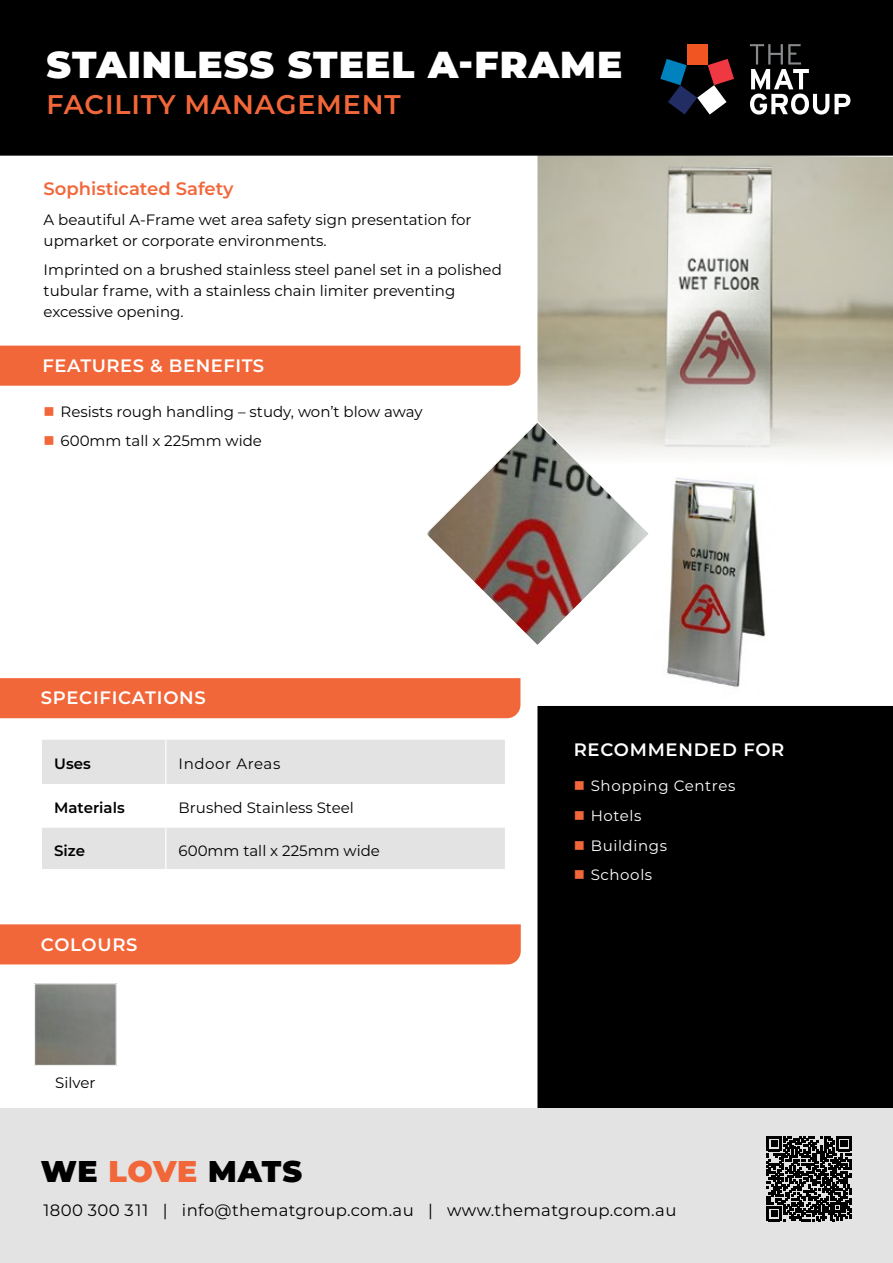
<style>
.page{position:relative;width:893px;height:1263px;background:#fff}
.page>*{position:absolute;margin:0;border:0;box-sizing:border-box;transform-origin:0 0}
.t1{font:900 37.5px "Montserrat";letter-spacing:.03em;color:#fff}
.t2{font:900 30px "Montserrat";letter-spacing:.015em;color:#000}
.t3{font:600 27px "Montserrat";letter-spacing:.03em;color:#f26739}
.t4{font:600 18px "Montserrat";letter-spacing:.035em;color:#fff}
.t5{font:600 18px "Montserrat";color:#f26739}
.t6{font:16.5px "Montserrat";letter-spacing:.02em;color:#000}
.t7{font:15px/21px "Montserrat";color:#000}
.t8{font:15px "Montserrat";letter-spacing:.04em;color:#fff}
.t9{font:600 15px "Montserrat";color:#000}
.t10{font:15px "Montserrat";letter-spacing:.04em;color:#000}
.s1{color:#f26739}
</style>
<div class="page">
<img style="left:537px;top:156px;width:356px;height:299px">
<img style="left:667px;top:477px;width:99px;height:211px">
<div style="left:42px;top:740px;width:463px;height:44px;background:#e3e3e4"></div>
<div style="left:42px;top:828px;width:123px;height:41px;background:#e3e3e4"></div>
<div style="left:166px;top:827px;width:339px;height:43px;background:#e3e3e4"></div>
<hr style="left:165px;top:740px;width:1px;height:44px;background:#fff">
<hr style="left:166px;top:826px;width:340px;height:2px;background:#fff">
<hr style="left:166px;top:869px;width:340px;height:1px;background:#fff">
<div style="left:537px;top:706px;width:356px;height:403px;background:#000"></div>
<div style="left:0;top:678px;width:520px;height:40px;background:#f26739"></div>
<div style="left:0;top:346px;width:520px;height:40px;background:#f26739"></div>
<div style="left:0;top:1109px;width:893px;height:154px;background:#e3e3e4"></div>
<div style="left:0;top:0;width:893px;height:156px;background:#000"></div>
<div style="left:687px;top:44px;width:21px;height:21px;background:#f05522"></div>
<svg style="left:660px;top:59px;width:74px;height:56px;background:#3f3641"></svg>
<svg style="left:750px;top:44px;width:100px;height:71px"></svg>
<svg style="left:767px;top:1137px;width:84px;height:84px"></svg>
<svg style="left:427px;top:420px;width:224px;height:225px"></svg>
<div style="left:0;top:924px;width:521px;height:40px;background:#f26739"></div>
<img style="left:36px;top:985px;width:79px;height:79px">
<div style="left:34px;top:983px;width:83px;height:83px;border:1px solid #fff"></div>
<h1 class="t1" style="left:47px;top:37px;width:577px">STAINLESS STEEL A-FRAME</h1>
<h3 class="t3" style="left:47px;top:85px;width:355px">FACILITY MANAGEMENT</h3>
<p class="t5" style="left:44px;top:176px;width:191px">Sophisticated Safety</p>
<p class="t7" style="left:44px;top:208px;width:429px">A beautiful A-Frame wet area safety sign presentation for upmarket or corporate environments.</p>
<p class="t7" style="left:44px;top:259px;width:460px">Imprinted on a brushed stainless steel panel set in a polished tubular frame, with a stainless chain limiter preventing excessive opening.</p>
<p class="t4" style="left:43px;top:353px;width:223px">FEATURES &amp; BENEFITS</p>
<p class="t7" style="left:44px;top:400px;width:380px"><span class="s1">■</span> Resists rough handling – study, won’t blow away</p>
<p class="t7" style="left:44px;top:430px;width:220px"><span class="s1">■</span> 600mm tall x 225mm wide</p>
<p class="t4" style="left:41px;top:685px;width:166px">SPECIFICATIONS</p>
<p class="t9" style="left:54px;top:753px;width:38px">Uses</p>
<p class="t10" style="left:179px;top:753px;width:103px">Indoor Areas</p>
<p class="t9" style="left:54px;top:797px;width:72px">Materials</p>
<p class="t7" style="left:179px;top:797px;width:177px">Brushed Stainless Steel</p>
<p class="t9" style="left:54px;top:840px;width:32px">Size</p>
<p class="t7" style="left:179px;top:839px;width:203px">600mm tall x 225mm wide</p>
<p class="t4" style="left:41px;top:931px;width:98px">COLOURS</p>
<p class="t7" style="left:55px;top:1072px;width:42px">Silver</p>
<h2 class="t2" style="left:41px;top:1149px;width:263px">WE <span class="s1">LOVE</span> MATS</h2>
<p class="t4" style="left:574px;top:736px;width:212px">RECOMMENDED FOR</p>
<p class="t8" style="left:574px;top:776px;width:163px"><span class="s1">■</span> Shopping Centres</p>
<p class="t8" style="left:574px;top:805px;width:69px"><span class="s1">■</span> Hotels</p>
<p class="t8" style="left:574px;top:835px;width:95px"><span class="s1">■</span> Buildings</p>
<p class="t8" style="left:574px;top:864px;width:80px"><span class="s1">■</span> Schools</p>
<p class="t6" style="left:44px;top:1199px;width:634px">1800 300 311 | info@thematgroup.com.au | www.thematgroup.com.au</p>
</div>
